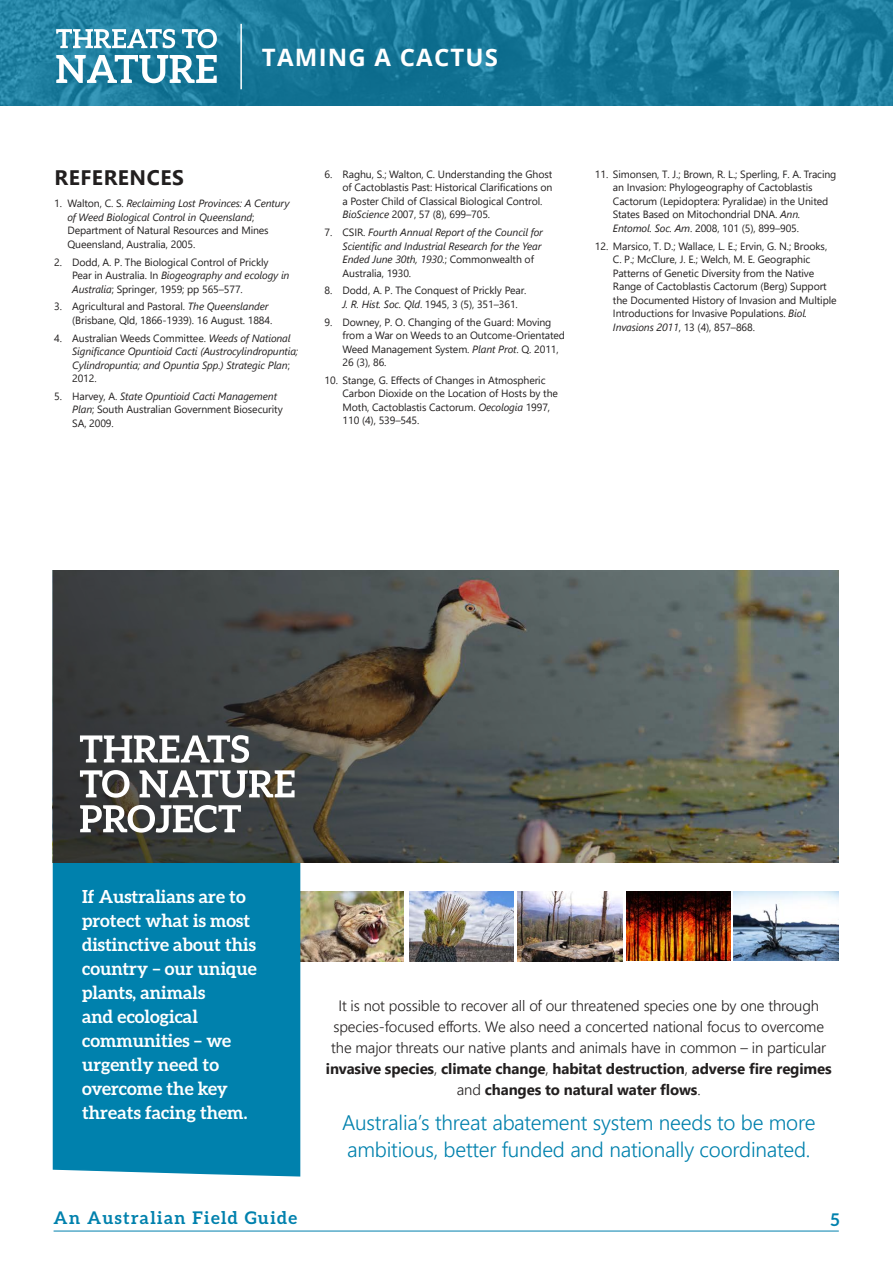
<style>
.page{position:relative;width:893px;height:1263px;background:#fff}
.page>*{position:absolute;margin:0;border:0;box-sizing:border-box;transform-origin:0 0}
.t1{font:700 24px "Open Sans";letter-spacing:.05em;color:#fff}
.t2{font:300 21px/27px "Segoe UI";letter-spacing:-.01em;color:#0081ad}
.t3{font:700 21px "Segoe UI";letter-spacing:.025em;color:#221f1f}
.t4{font:700 18px/24px "Aleo";color:#fff}
.t5{font:700 17.4px "Aleo";letter-spacing:.08em;color:#0081ad}
.t6{font:300 15px/21px "Segoe UI";letter-spacing:-.01em;color:#221f1f;text-align:center}
.t7{font:10.5px/13.5px "Segoe UI";letter-spacing:-.01em;color:#221f1f}
.t8{font:italic 10.5px/13.5px "Segoe UI";letter-spacing:-.01em;color:#221f1f}
.s1{font-style:italic}
.s2{font-style:normal}
.s3{font-weight:700}
</style>
<div class="page">
<svg style="left:0;top:0;width:893px;height:106px;background:#1a7b9b"></svg>
<svg style="left:56px;top:55px;width:161px;height:28px"></svg>
<svg style="left:56px;top:29px;width:161px;height:19px"></svg>
<hr style="left:240px;top:24px;width:2px;height:65px;background:#fff">
<hr style="left:54px;top:1231px;width:785px;height:1px;background:#0081ad">
<img style="left:734px;top:892px;width:104px;height:68px">
<img style="left:301px;top:891px;width:103px;height:70px">
<img style="left:409px;top:891px;width:104px;height:70px">
<img style="left:518px;top:892px;width:104px;height:69px">
<img style="left:626px;top:892px;width:105px;height:68px">
<div style="left:52px;top:852px;width:249px;height:325px;background:#0081ad"></div>
<svg style="left:53px;top:570px;width:785px;height:292px;background:#535650"></svg>
<svg style="left:80px;top:805px;width:161px;height:27px"></svg>
<svg style="left:80px;top:770px;width:215px;height:28px"></svg>
<svg style="left:80px;top:735px;width:169px;height:28px"></svg>
<h1 class="t1" style="left:262px;top:44px;width:238px">TAMING A CACTUS</h1>
<h2 class="t3" style="left:55px;top:170px;width:131px">REFERENCES</h2>
<p class="t7" style="left:67px;top:198px;width:223px;text-indent:-13px">1. Walton, C. S. <span class="s1">Reclaiming Lost Provinces: A Century of Weed Biological Control in Queensland</span>; Department of Natural Resources and Mines Queensland, Australia, 2005.</p>
<p class="t7" style="left:72px;top:256px;width:219px;text-indent:-18px">2. Dodd, A. P. The Biological Control of Prickly<br>Pear in Australia. In <span class="s1">Biogeography and ecology in<br>Australia</span>; Springer, 1959; pp 565–577.</p>
<p class="t7" style="left:72px;top:301px;width:202px;text-indent:-18px">3. Agricultural and Pastoral. <span class="s1">The Queenslander </span>(Brisbane, Qld, 1866-1939). 16 August. 1884.</p>
<p class="t8" style="left:72px;top:332px;width:228px;text-indent:-18px"><span class="s2">4. Australian Weeds Committee.</span> Weeds of National Significance Opuntioid Cacti (Austrocylindropuntia; Cylindropuntia; and Opuntia Spp.) Strategic Plan<span class="s2">; 2012.</span></p>
<p class="t7" style="left:72px;top:390px;width:212px;text-indent:-18px">5. Harvey, A. <span class="s1">State Opuntioid Cacti Management<br>Plan</span>; South Australian Government Biosecurity<br>SA, 2009.</p>
<p class="t7" style="left:343px;top:168px;width:211px;text-indent:-18px">6. Raghu, S.; Walton, C. Understanding the Ghost of Cactoblastis Past: Historical Clarifications on a Poster Child of Classical Biological Control.<br><span class="s1">BioScience</span> 2007, 57 (8), 699–705.</p>
<p class="t8" style="left:343px;top:227px;width:202px;text-indent:-18px"><span class="s2">7. CSIR.</span> Fourth Annual Report of the Council for Scientific and Industrial Research for the Year Ended June 30th, 1930.<span class="s2">; Commonwealth of Australia, 1930.</span></p>
<p class="t7" style="left:343px;top:285px;width:185px;text-indent:-18px">8. Dodd, A. P. The Conquest of Prickly Pear.<br><span class="s1">J. R. Hist. Soc. Qld</span>. 1945, 3 (5), 351–361.</p>
<p class="t7" style="left:343px;top:316px;width:224px;text-indent:-18px">9. Downey, P. O. Changing of the Guard: Moving from a War on Weeds to an Outcome-Orientated Weed Management System. <span class="s1">Plant Prot</span>. Q. 2011, 26 (3), 86.</p>
<p class="t7" style="left:343px;top:372px;width:217px;text-indent:-18px">10. Stange, G. Effects of Changes in Atmospheric Carbon Dioxide on the Location of Hosts by the Moth, Cactoblastis Cactorum. <span class="s1">Oecologia</span> 1997, 110 (4), 539–545.</p>
<p class="t7" style="left:613px;top:168px;width:225px;text-indent:-18px">11. Simonsen, T. J.; Brown, R. L.; Sperling, F. A. Tracing an Invasion: Phylogeography of Cactoblastis Cactorum (Lepidoptera: Pyralidae) in the United States Based on Mitochondrial DNA. <span class="s1">Ann.<br>Entomol. Soc. Am</span>. 2008, 101 (5), 899–905.</p>
<p class="t7" style="left:613px;top:240px;width:225px;text-indent:-18px">12. Marsico, T. D.; Wallace, L. E.; Ervin, G. N.; Brooks, C. P.; McClure, J. E.; Welch, M. E. Geographic Patterns of Genetic Diversity from the Native Range of Cactoblastis Cactorum (Berg) Support the Documented History of Invasion and Multiple Introductions for Invasive Populations. <span class="s1">Biol.<br>Invasions 2011</span>, 13 (4), 857–868.</p>
<h3 class="t4" style="left:82px;top:886px;width:176px">If Australians are to protect what is most distinctive about this country – our unique plants, animals<br>and ecological communities – we urgently need to overcome the key threats facing them.</h3>
<p class="t6" style="left:326px;top:996px;width:507px">It is not possible to recover all of our threatened species one by one through species-focused efforts. We also need a concerted national focus to overcome the major threats our native plants and animals have in common – in particular <span class="s3">invasive species</span>, <span class="s3">climate change</span>, <span class="s3">habitat destruction</span>, <span class="s3">adverse fire regimes </span>and <span class="s3">changes to natural water flows</span>.</p>
<h2 class="t2" style="left:342px;top:1111px;width:475px">Australia’s threat abatement system needs to be more ambitious, better funded and nationally coordinated.</h2>
<h3 class="t5" style="left:54px;top:1211px;width:245px">An Australian Field Guide</h3>
<h3 class="t5" style="left:830px;top:1213px;width:10px">5</h3>
</div>
